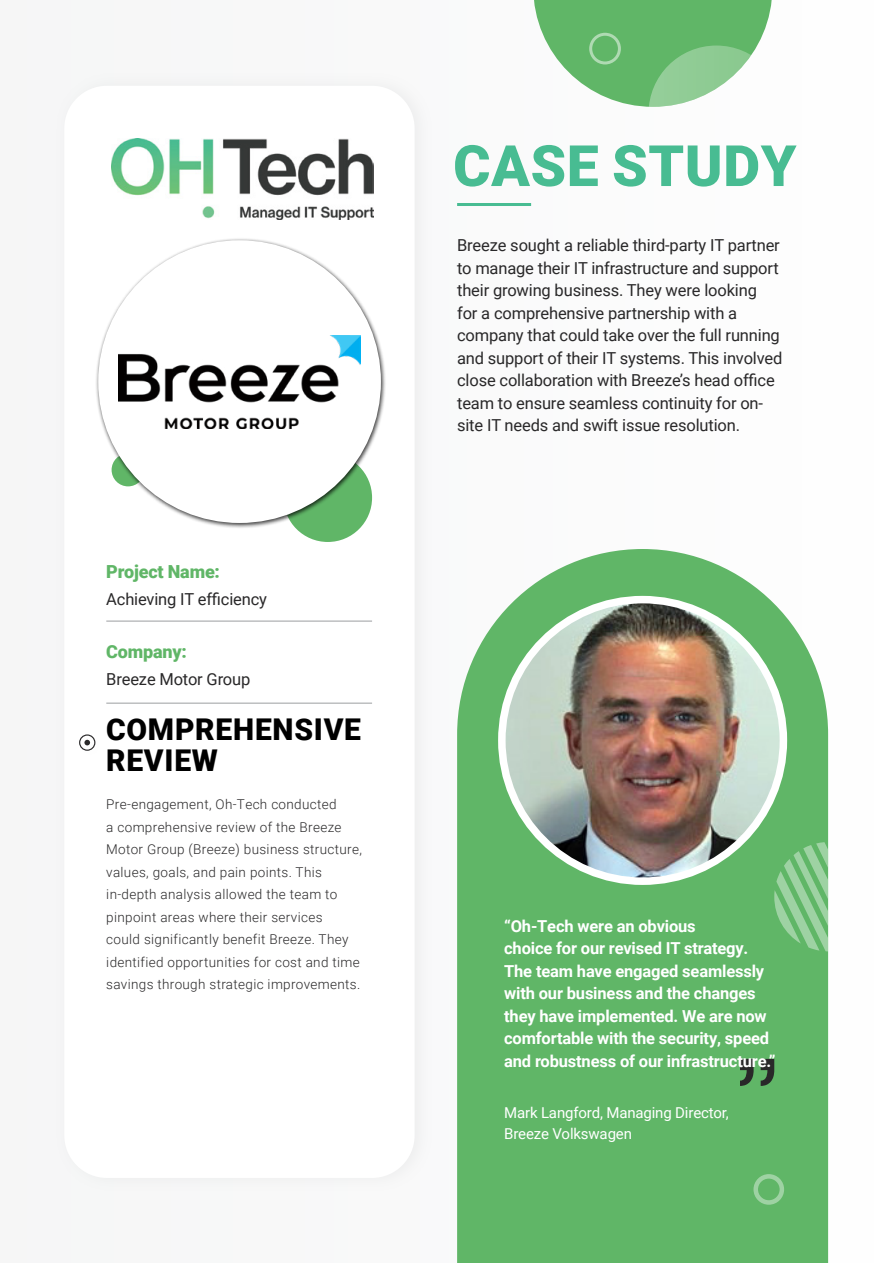
<style>
.page{position:relative;width:893px;height:1263px;background:#fafbfb}
.page>*{position:absolute;margin:0;border:0;box-sizing:border-box;transform-origin:0 0}
.t1{font:900 57px "Roboto";letter-spacing:.01em;color:#48bc92}
.t2{font:900 30px/31.5px "Roboto";letter-spacing:.025em;color:#000}
.t3{font:900 18px "Roboto";letter-spacing:-.01em;color:#60b667}
.t4{font:16.5px/22.5px "Roboto";letter-spacing:-.01em;color:#292829}
.t5{font:700 16.5px/22.5px "Roboto";letter-spacing:-.01em;color:#fff}
.t6{font:15px/21px "Roboto";letter-spacing:-.01em;color:#fff}
.t7{font:300 13.5px/22.5px "Roboto";letter-spacing:.025em;color:#292829}
</style>
<div class="page">
<div style="left:55px;top:72px;width:378px;height:1120px;background:#f5f5f6"></div>
<div style="left:64px;top:86px;width:351px;height:1092px;background:#fff;border-radius:43px"></div>
<svg style="left:457px;top:549px;width:371px;height:714px;background:#6dbc73"></svg>
<svg style="left:774px;top:842px;width:54px;height:109px;background:#7dc383"></svg>
<img style="left:112px;top:138px;width:262px;height:81px">
<svg style="left:534px;top:0;width:238px;height:107px"></svg>
<hr style="left:457px;top:203px;width:74px;height:3px;background:#48bc92">
<hr style="left:106px;top:620px;width:266px;height:2px;background:#bcbec0">
<hr style="left:106px;top:702px;width:266px;height:2px;background:#bcbec0">
<img style="left:502px;top:600px;width:281px;height:281px;border-radius:141px">
<div style="left:498px;top:596px;width:289px;height:289px;border:8px solid #fff;border-radius:50%"></div>
<div style="left:283px;top:453px;width:89px;height:89px;background:#60b667;border-radius:50%"></div>
<div style="left:79px;top:734px;width:16px;height:17px;border:1px solid #292829;border-radius:50%"></div>
<div style="left:79px;top:735px;width:22px;height:22px;background:#d1d3d4;opacity:.14"></div>
<svg style="left:84px;top:740px;width:6px;height:5px"></svg>
<div style="left:753px;top:1174px;width:31px;height:31px;border:4px solid #fff;border-radius:50%"></div>
<div style="left:589px;top:33px;width:32px;height:31px;border:3px solid #fff;border-radius:50%"></div>
<svg style="left:740px;top:1059px;width:34px;height:27px"></svg>
<div style="left:96px;top:238px;width:291px;height:291px;background:#000;opacity:.75"></div>
<div style="left:98px;top:240px;width:283px;height:283px;background:#fff;border-radius:50%"></div>
<img style="left:119px;top:335px;width:241px;height:93px">
<p class="t3" style="left:106px;top:559px;width:115px">Project Name:</p>
<p class="t4" style="left:106px;top:587px;width:162px">Achieving IT efficiency</p>
<p class="t3" style="left:106px;top:639px;width:82px">Company:</p>
<p class="t4" style="left:106px;top:667px;width:146px">Breeze Motor Group</p>
<h2 class="t2" style="left:106px;top:712px;width:257px">COMPREHENSIVE<br>REVIEW</h2>
<p class="t7" style="left:106px;top:792px;width:257px">Pre-engagement, Oh-Tech conducted<br>a comprehensive review of the Breeze Motor Group (Breeze) business structure, values, goals, and pain points. This in-depth analysis allowed the team to pinpoint areas where their services<br>could significantly benefit Breeze. They identified opportunities for cost and time savings through strategic improvements.</p>
<h1 class="t1" style="left:453px;top:126px;width:345px">CASE STUDY</h1>
<p class="t4" style="left:457px;top:233px;width:327px">Breeze sought a reliable third-party IT partner to manage their IT infrastructure and support their growing business. They were looking<br>for a comprehensive partnership with a company that could take over the full running and support of their IT systems. This involved close collaboration with Breeze’s head office team to ensure seamless continuity for on&shy;site IT needs and swift issue resolution.</p>
<p class="t5" style="left:504px;top:914px;width:273px">“Oh-Tech were an obvious<br>choice for our revised IT strategy.<br>The team have engaged seamlessly with our business and the changes they have implemented. We are now comfortable with the security, speed and robustness of our infrastructure.”</p>
<p class="t6" style="left:504px;top:1101px;width:226px">Mark Langford, Managing Director,<br>Breeze Volkswagen</p>
</div>
